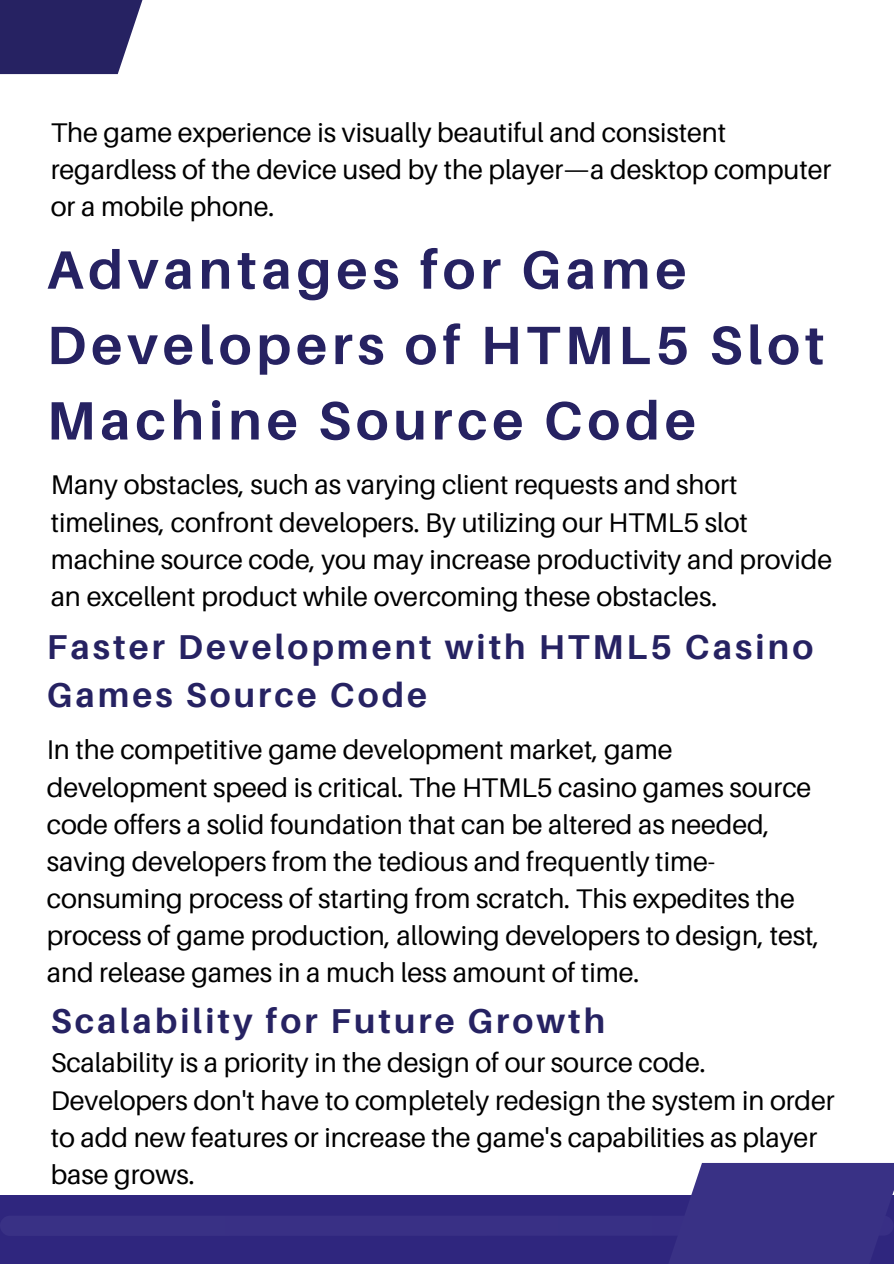
<style>
.page{position:relative;width:894px;height:1264px;background:#fff}
.page>*{position:absolute;margin:0;border:0;box-sizing:border-box;transform-origin:0 0}
.t1{font:700 54px/75.3px "Aileron";letter-spacing:.09em;color:#262262}
.t2{font:700 34.5px/47.2px "Aileron";letter-spacing:.09em;color:#262262}
.t3{font:27px/37.2px "Aileron";letter-spacing:-.005em;color:#000}
</style>
<div class="page">
<div style="left:0;top:1195px;width:893px;height:68px;background:#2f267e"></div>
<div style="left:0;top:1215px;width:893px;height:20px;background:#393085;border-radius:10px"></div>
<div style="left:634px;top:1162px;width:259px;height:101px;background:#393185"></div>
<svg style="left:0;top:0;width:143px;height:74px;background:#393570"></svg>
<p class="t3" style="left:51px;top:113px;width:782px">The game experience is visually beautiful and consistent regardless of the device used by the player—a desktop computer or a mobile phone.</p>
<h2 class="t1" style="left:47px;top:231px;width:778px">Advantages for Game<br>Developers of HTML5 Slot<br>Machine Source Code</h2>
<p class="t3" style="left:51px;top:466px;width:782px">Many obstacles, such as varying client requests and short timelines, confront developers. By utilizing our HTML5 slot machine source code, you may increase productivity and provide an excellent product while overcoming these obstacles.</p>
<h1 class="t2" style="left:47px;top:623px;width:767px">Faster Development with HTML5 Casino<br>Games Source Code</h1>
<p class="t3" style="left:47px;top:731px;width:774px">In the competitive game development market, game development speed is critical. The HTML5 casino games source code offers a solid foundation that can be altered as needed, saving developers from the tedious and frequently time&shy;consuming process of starting from scratch. This expedites the process of game production, allowing developers to design, test, and release games in a much less amount of time.</p>
<h2 class="t2" style="left:51px;top:996px;width:555px">Scalability for Future Growth</h2>
<p class="t3" style="left:51px;top:1043px;width:785px">Scalability is a priority in the design of our source code.<br>Developers don't have to completely redesign the system in order to add new features or increase the game's capabilities as player base grows.</p>
</div>
